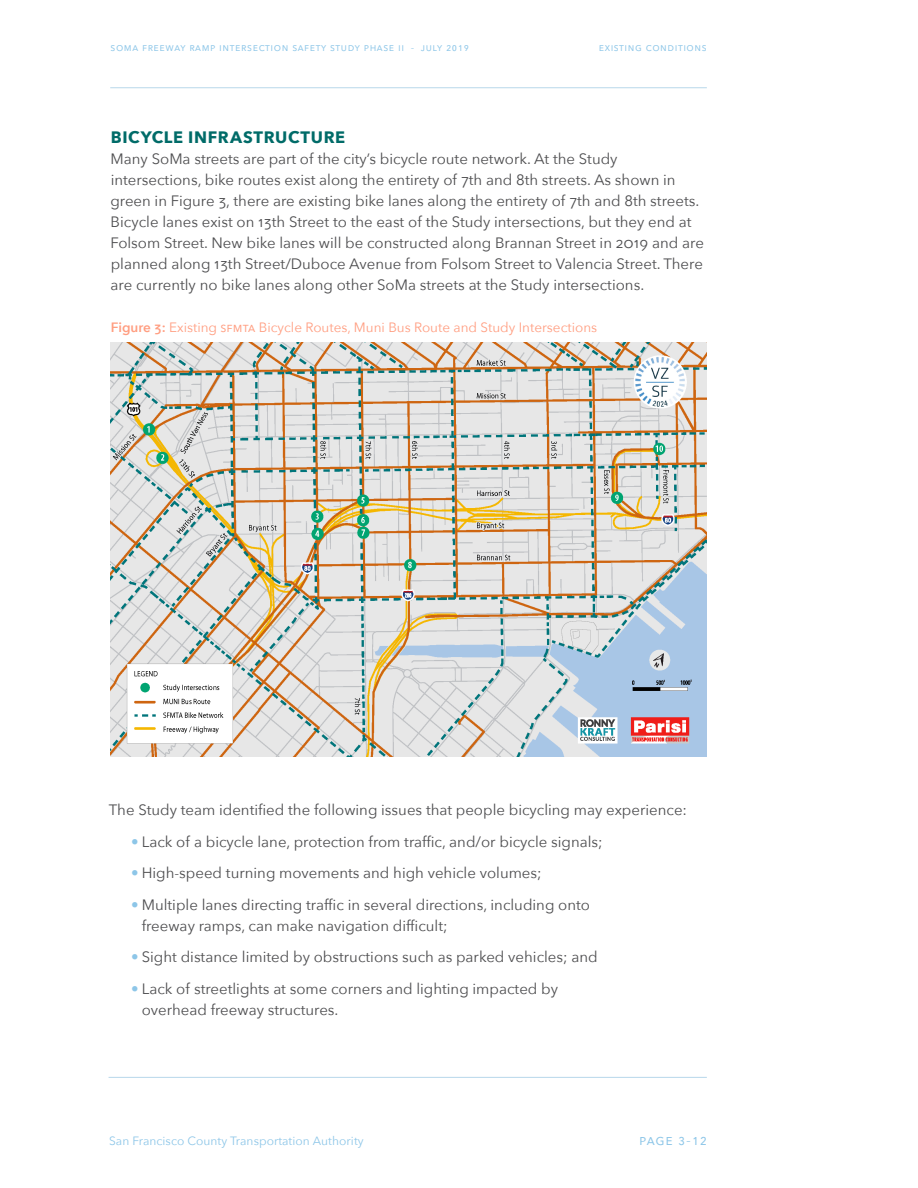
<style>
.page{position:relative;width:918px;height:1188px;background:#fff}
.page>*{position:absolute;margin:0;border:0;box-sizing:border-box;transform-origin:0 0}
.t1{font:700 16.5px "Avenir Next";letter-spacing:.04em;color:#006b68}
.t2{font:15px/21px "Avenir Next";color:#4d4d4f}
.t3{font:15px "Avenir Next";color:#8dc6e8}
.t4{font:13.5px "Avenir Next";color:#ff9e81}
.t5{font:12px "Avenir Next";letter-spacing:.005em;color:#8dc6e8}
.t6{font:10.95px "Avenir Next";letter-spacing:.05em;color:#8dc6e8}
.s1{font-weight:600}
.s2{color:#8dc6e8}
</style>
<div class="page">
<hr style="left:109px;top:1077px;width:598px;height:1px;background:#b8d8eb">
<hr style="left:110px;top:87px;width:597px;height:1px;background:#b8d8eb">
<img style="left:110px;top:343px;width:597px;height:413px">
<p class="t6" style="left:111px;top:38px;width:360px">SoMa Freeway Ram p Intersecti on Safety Study Phase II - July 2019</p>
<p class="t6" style="left:599px;top:38px;width:109px">Existing Conditions</p>
<p class="t1" style="left:111px;top:123px;width:236px">BICYCLE INFRASTRUCTURE</p>
<p class="t2" style="left:110px;top:148px;width:595px">Many SoMa streets are part of the city’s bicycle route network. At the Study intersections, bike routes exist along the entirety of 7th and 8th streets. As shown in green in Figure 3, there are existing bike lanes along the entirety of 7th and 8th streets.<br>Bicycle lanes exist on 13th Street to the east of the Study intersections, but they end at Folsom Street. New bike lanes will be constructed along Brannan Street in 2019 and are planned along 13th Street/Duboce Avenue from Folsom Street to Valencia Street. There are currently no bike lanes along other SoMa streets at the Study intersections.</p>
<p class="t4" style="left:111px;top:316px;width:488px"><span class="s1">Figure 3:</span> Existing SFMTA Bicycle Routes, Muni Bus Route and Study Intersections</p>
<p class="t2" style="left:109px;top:799px;width:580px">The Study team identified the following issues that people bicycling may experience:</p>
<p class="t2" style="left:131px;top:830px;width:473px"><span class="s2">•</span> Lack of a bicycle lane, protection from traffic, and/or bicycle signals;</p>
<p class="t2" style="left:131px;top:862px;width:412px"><span class="s2">•</span> High-speed turning movements and high vehicle volumes;</p>
<p class="t2" style="left:142px;top:893px;width:450px;text-indent:-10px"><span class="s2">•</span> Multiple lanes directing traffic in several directions, including onto freeway ramps, can make navigation difficult;</p>
<p class="t2" style="left:131px;top:946px;width:468px"><span class="s2">•</span> Sight distance limited by obstructions such as parked vehicles; and</p>
<p class="t2" style="left:142px;top:977px;width:418px;text-indent:-10px"><span class="s2">•</span> Lack of streetlights at some corners and lighting impacted by overhead freeway structures.</p>
<p class="t5" style="left:109px;top:1131px;width:256px">San Francisco County Transportation Authority</p>
<p class="t3" style="left:639px;top:1127px;width:69px">page 3-12</p>
</div>
